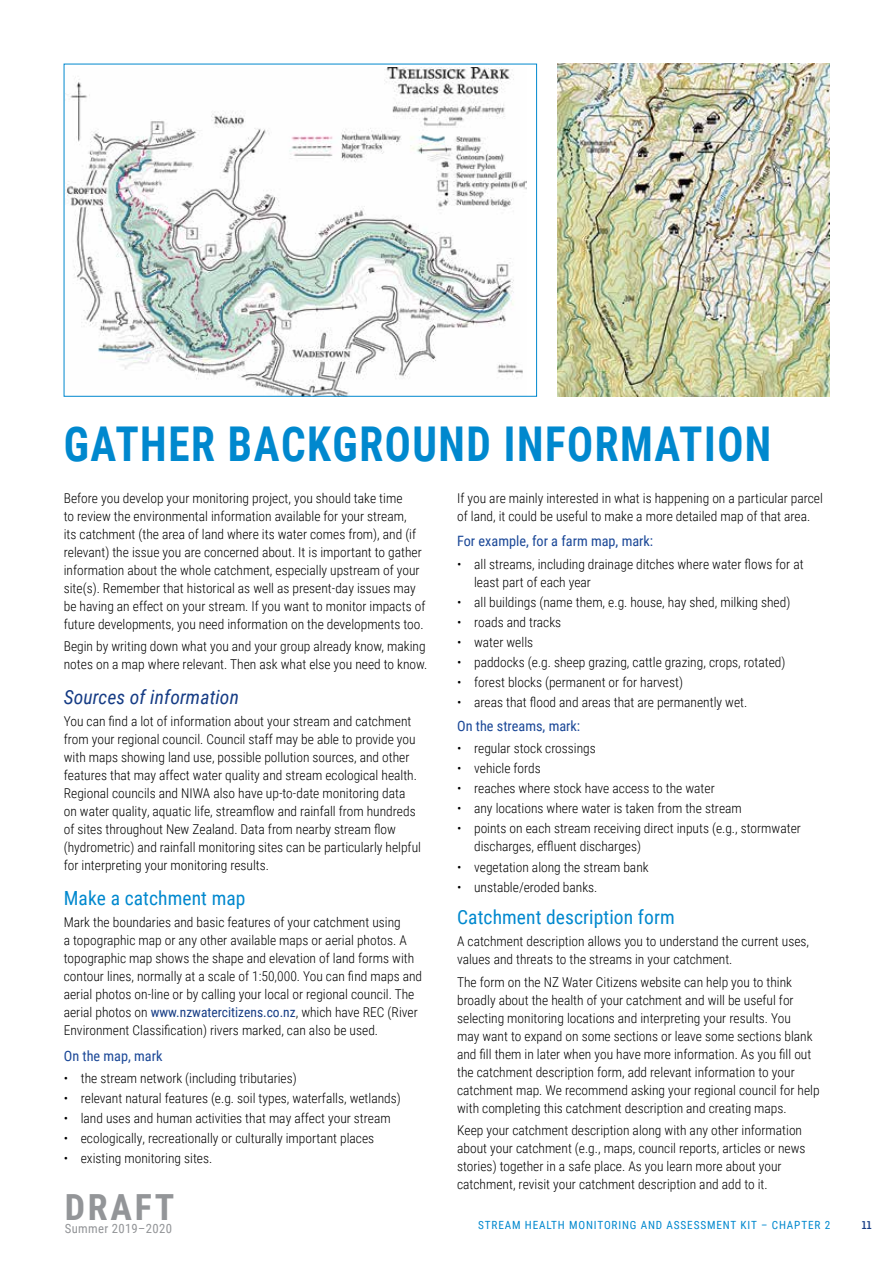
<style>
.page{position:relative;width:893px;height:1263px;background:#fff}
.page>*{position:absolute;margin:0;border:0;box-sizing:border-box;transform-origin:0 0}
.t1{font:700 48px "Roboto Condensed";letter-spacing:.035em;color:#0088ce;scale:.9 1}
.t2{font:700 36px "Roboto Condensed";letter-spacing:.075em;color:#939598}
.t3{font:19.5px "Roboto Condensed";letter-spacing:.005em;color:#0088ce}
.t4{font:italic 19.5px "Roboto Condensed";letter-spacing:.005em;color:#163c85}
.t5{font:14.25px "Roboto Condensed";color:#1a4797}
.t6{font:300 13.5px/18px "Roboto Condensed";color:#000}
.t7{font:12.75px "Roboto Condensed";letter-spacing:.025em;color:#939598}
.t8{font:11.25px "Roboto Condensed";letter-spacing:.075em;color:#0088ce}
.t9{font:500 11.25px "Klampenborg";color:#163c85}
.s1{font-weight:400;color:#163c85}
</style>
<div class="page">
<img style="left:66px;top:68px;width:460px;height:326px">
<img style="left:558px;top:64px;width:271px;height:332px">
<h1 class="t1" style="left:64px;top:410px;width:788px">GATHER BACKGROUND INFORMATION</h1>
<p class="t6" style="left:64px;top:489px;width:363px">Before you develop your monitoring project, you should take time<br>to review the environmental information available for your stream,<br>its catchment (the area of land where its water comes from), and (if relevant) the issue you are concerned about. It is important to gather information about the whole catchment, especially upstream of your site(s). Remember that historical as well as present-day issues may be having an effect on your stream. If you want to monitor impacts of future developments, you need information on the developments too.</p>
<p class="t6" style="left:64px;top:637px;width:365px">Begin by writing down what you and your group already know, making notes on a map where relevant. Then ask what else you need to know.</p>
<h3 class="t4" style="left:64px;top:683px;width:177px">Sources of information</h3>
<p class="t6" style="left:64px;top:712px;width:359px">You can find a lot of information about your stream and catchment from your regional council. Council staff may be able to provide you with maps showing land use, possible pollution sources, and other features that may affect water quality and stream ecological health.<br>Regional councils and NIWA also have up-to-date monitoring data on water quality, aquatic life, streamflow and rainfall from hundreds of sites throughout New Zealand. Data from nearby stream flow (hydrometric) and rainfall monitoring sites can be particularly helpful for interpreting your monitoring results.</p>
<h3 class="t3" style="left:64px;top:884px;width:183px">Make a catchment map</h3>
<p class="t6" style="left:64px;top:913px;width:360px">Mark the boundaries and basic features of your catchment using<br>a topographic map or any other available maps or aerial photos. A topographic map shows the shape and elevation of land forms with contour lines, normally at a scale of 1:50,000. You can find maps and aerial photos on-line or by calling your local or regional council. The aerial photos on <span class="s1">www.nzwatercitizens.co.nz</span>, which have REC (River Environment Classification) rivers marked, can also be used.</p>
<p class="t5" style="left:64px;top:1045px;width:100px">On the map, mark</p>
<p class="t6" style="left:64px;top:1068px;width:235px">• the stream network (including tributaries)</p>
<p class="t6" style="left:64px;top:1088px;width:339px">• relevant natural features (e.g. soil types, waterfalls, wetlands)</p>
<p class="t6" style="left:64px;top:1109px;width:328px">• land uses and human activities that may affect your stream</p>
<p class="t6" style="left:64px;top:1129px;width:312px">• ecologically, recreationally or culturally important places</p>
<p class="t6" style="left:64px;top:1149px;width:150px">• existing monitoring sites.</p>
<p class="t6" style="left:457px;top:489px;width:367px">If you are mainly interested in what is happening on a particular parcel of land, it could be useful to make a more detailed map of that area.</p>
<p class="t5" style="left:457px;top:531px;width:198px">For example, for a farm map, mark:</p>
<p class="t6" style="left:474px;top:554px;width:331px;text-indent:-17px">• all streams, including drainage ditches where water flows for at least part of each year</p>
<p class="t6" style="left:457px;top:592px;width:335px">• all buildings (name them, e.g. house, hay shed, milking shed)</p>
<p class="t6" style="left:457px;top:613px;width:106px">• roads and tracks</p>
<p class="t6" style="left:457px;top:633px;width:78px">• water wells</p>
<p class="t6" style="left:457px;top:653px;width:330px">• paddocks (e.g. sheep grazing, cattle grazing, crops, rotated)</p>
<p class="t6" style="left:457px;top:673px;width:227px">• forest blocks (permanent or for harvest)</p>
<p class="t6" style="left:457px;top:693px;width:292px">• areas that flood and areas that are permanently wet.</p>
<p class="t5" style="left:457px;top:715px;width:125px">On the streams, mark:</p>
<p class="t6" style="left:457px;top:738px;width:140px">• regular stock crossings</p>
<p class="t6" style="left:457px;top:759px;width:85px">• vehicle fords</p>
<p class="t6" style="left:457px;top:779px;width:259px">• reaches where stock have access to the water</p>
<p class="t6" style="left:457px;top:799px;width:286px">• any locations where water is taken from the stream</p>
<p class="t6" style="left:474px;top:819px;width:328px;text-indent:-17px">• points on each stream receiving direct inputs (e.g., stormwater discharges, effluent discharges)</p>
<p class="t6" style="left:457px;top:857px;width:193px">• vegetation along the stream bank</p>
<p class="t6" style="left:457px;top:877px;width:142px">• unstable/eroded banks.</p>
<h3 class="t3" style="left:457px;top:903px;width:219px">Catchment description form</h3>
<p class="t6" style="left:457px;top:932px;width:354px">A catchment description allows you to understand the current uses, values and threats to the streams in your catchment.</p>
<p class="t6" style="left:457px;top:972px;width:364px">The form on the NZ Water Citizens website can help you to think broadly about the health of your catchment and will be useful for selecting monitoring locations and interpreting your results. You<br>may want to expand on some sections or leave some sections blank and fill them in later when you have more information. As you fill out the catchment description form, add relevant information to your catchment map. We recommend asking your regional council for help with completing this catchment description and creating maps.</p>
<p class="t6" style="left:457px;top:1120px;width:350px">Keep your catchment description along with any other information about your catchment (e.g., maps, council reports, articles or news stories) together in a safe place. As you learn more about your catchment, revisit your catchment description and add to it.</p>
<h2 class="t2" style="left:65px;top:1182px;width:111px">DRAFT</h2>
<p class="t7" style="left:65px;top:1220px;width:109px">Summer 2019–2020</p>
<p class="t8" style="left:478px;top:1217px;width:354px">STREAM HEALTH MONITORING AND ASSESSMENT KIT – CHAPTER 2</p>
<p class="t9" style="left:862px;top:1217px;width:11px">11</p>
</div>
